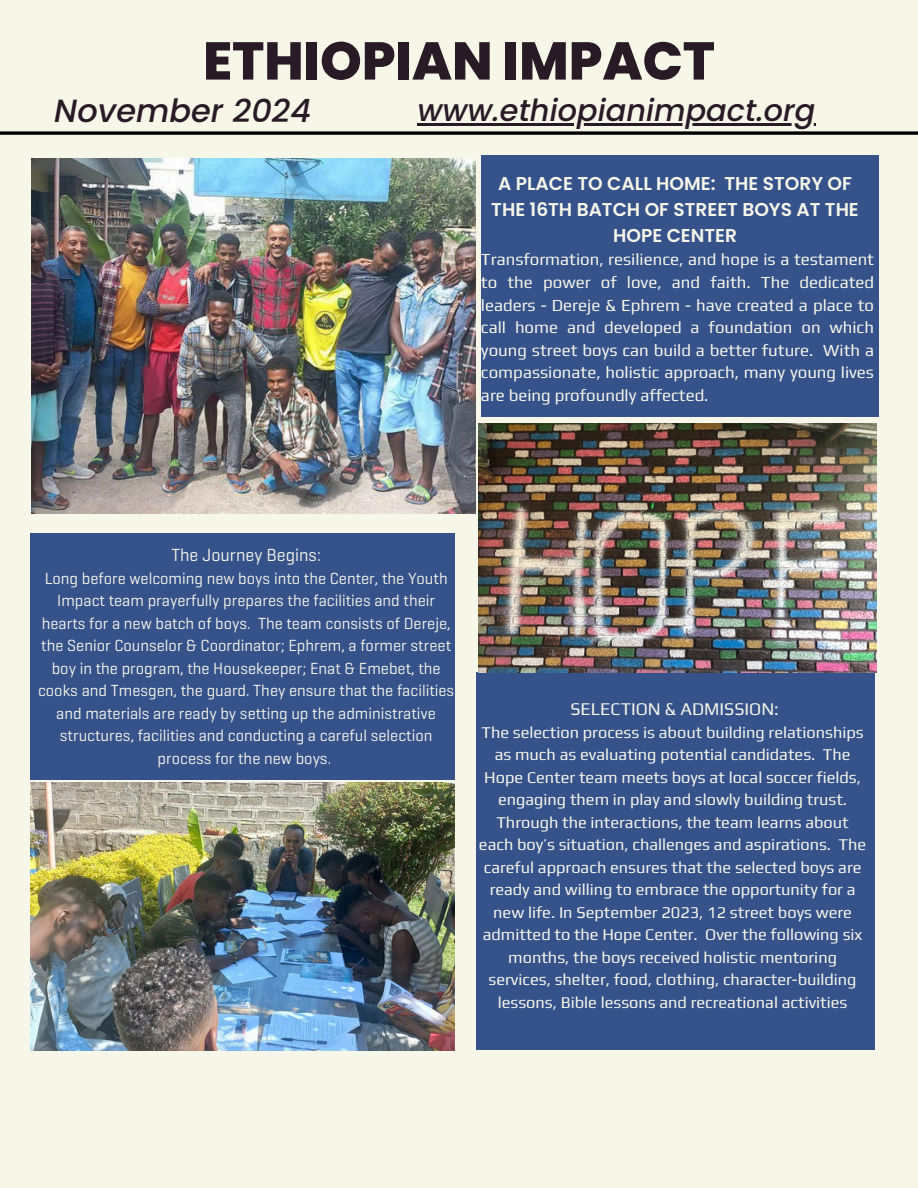
<style>
.page{position:relative;width:918px;height:1188px;background:#f6f6e9}
.page>*{position:absolute;margin:0;border:0;box-sizing:border-box;transform-origin:0 0}
.t1{font:800 53.1px "Poppins";color:#291b25}
.t2{font:italic 500 32.1px "Poppins";color:#291b25}
.t3{font:italic 500 30.45px "Poppins";color:#291b25}
.t4{font:600 18.6px/25.8px "Poppins";color:#f6f6e9;text-align:center}
.t5{font:17.85px "Play";color:#f6f6e9}
.t6{font:17.85px "Geogrotesque";color:#f6f6e9}
.t7{font:16.8px/22.5px "Play";color:#f6f6e9;text-align:justify}
.t8{font:16.35px/22.5px "Play";color:#f6f6e9;text-align:center}
.t9{font:16.35px/22.5px "Geogrotesque";color:#f6f6e9;text-align:center}
</style>
<div class="page">
<div style="left:30px;top:534px;width:425px;height:246px;background:#36528b"></div>
<img style="left:31px;top:159px;width:445px;height:354px">
<div style="left:476px;top:672px;width:398px;height:378px;background:#36528b"></div>
<div style="left:481px;top:156px;width:398px;height:261px;background:#36528b"></div>
<img style="left:479px;top:424px;width:398px;height:248px">
<svg style="left:0;top:131px;width:918px;height:4px"></svg>
<img style="left:30px;top:782px;width:424px;height:268px">
<hr style="left:417px;top:123px;width:398px;height:2px;background:#291b25">
<h2 class="t1" style="left:203px;top:24px;width:513px">ETHIOPIAN IMPACT</h2>
<h2 class="t2" style="left:54px;top:88px;width:258px">November 2024</h2>
<p class="t3" style="left:417px;top:89px;width:400px">www.ethiopianimpact.org</p>
<h3 class="t4" style="left:491px;top:171px;width:369px">A PLACE TO CALL HOME: THE STORY OF<br>THE 16TH BATCH OF STREET BOYS AT THE<br>HOPE CENTER</h3>
<h4 class="t7" style="left:481px;top:248px;width:395px">Transformation, resilience, and hope is a testament to the power of love, and faith. The dedicated leaders - Dereje &amp; Ephrem - have created a place to call home and developed a foundation on which young street boys can build a better future. With a compassionate, holistic approach, many young lives are being profoundly affected.</h4>
<p class="t6" style="left:171px;top:543px;width:151px">The Journey Begins:</p>
<p class="t9" style="left:38px;top:567px;width:418px">Long before welcoming new boys into the Center, the Youth Impact team prayerfully prepares the facilities and their hearts for a new batch of boys. The team consists of Dereje, the Senior Counselor &amp; Coordinator; Ephrem, a former street boy in the program, the Housekeeper; Enat &amp; Emebet, the cooks and Tmesgen, the guard. They ensure that the facilities and materials are ready by setting up the administrative structures, facilities and conducting a careful selection process for the new boys.</p>
<p class="t5" style="left:570px;top:698px;width:210px">SELECTION &amp; ADMISSION:</p>
<p class="t8" style="left:479px;top:721px;width:389px">The selection process is about building relationships as much as evaluating potential candidates. The Hope Center team meets boys at local soccer fields, engaging them in play and slowly building trust.<br>Through the interactions, the team learns about each boy’s situation, challenges and aspirations. The careful approach ensures that the selected boys are ready and willing to embrace the opportunity for a new life. In September 2023, 12 street boys were admitted to the Hope Center. Over the following six months, the boys received holistic mentoring services, shelter, food, clothing, character-building lessons, Bible lessons and recreational activities</p>
</div>
